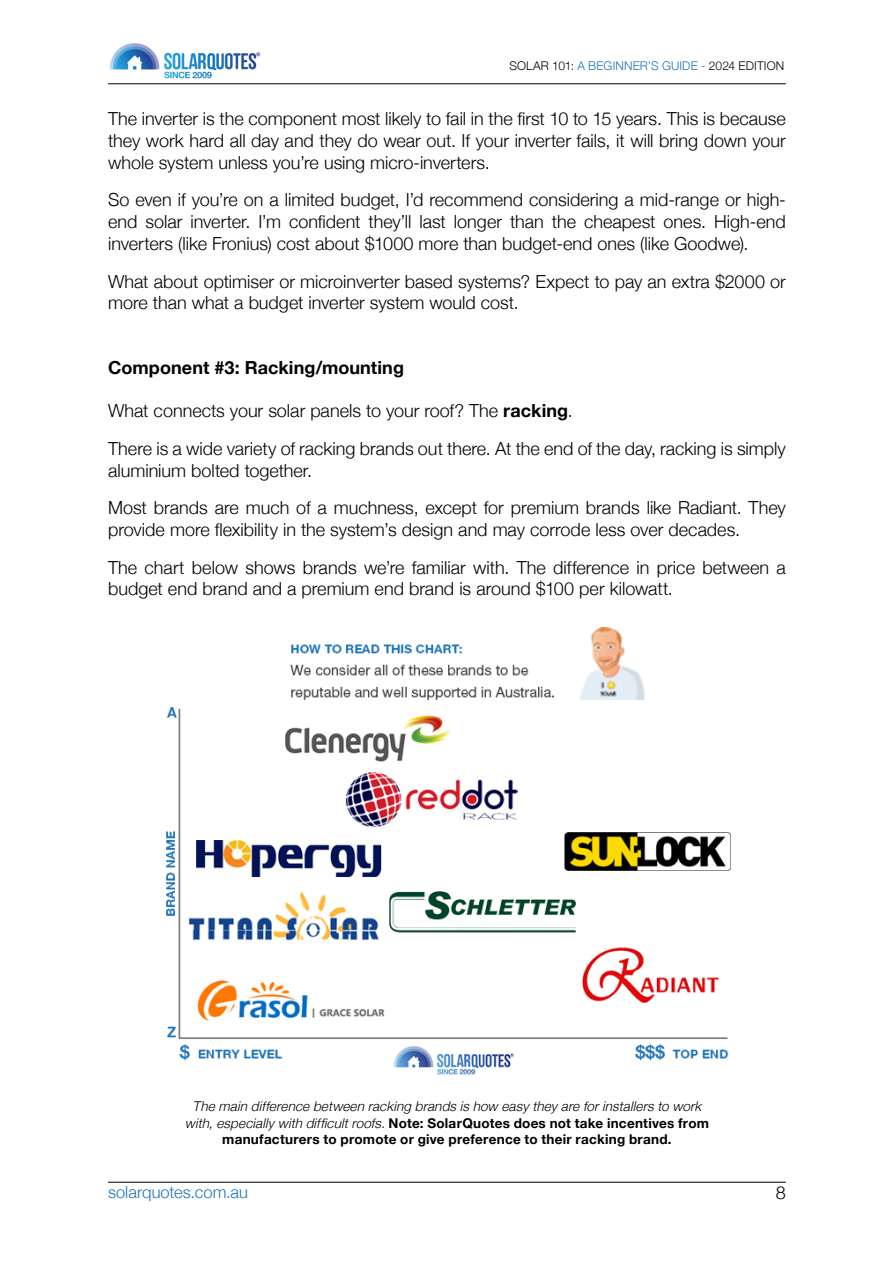
<style>
.page{position:relative;width:894px;height:1263px;background:#fff}
.page>*{position:absolute;margin:0;border:0;box-sizing:border-box;transform-origin:0 0}
.t1{font:300 18px/21.6px "Helvetica Neue";color:#000}
.t2{font:700 18px "Helvetica Neue";letter-spacing:.005em;color:#000}
.t3{font:300 16.5px "Helvetica Neue";letter-spacing:.005em;color:#1b75bb}
.t4{font:italic 300 13.5px/16.2px "Helvetica Neue";color:#000;text-align:center}
.t5{font:300 12px "Helvetica Neue";letter-spacing:.015em;color:#000}
.s1{color:#1b75bb}
.s2{font-weight:700}
.s3{font-weight:700;font-style:normal}
</style>
<div class="page">
<img style="left:108px;top:43px;width:163px;height:41px">
<hr style="left:108px;top:84px;width:677px;height:1px;background:#000">
<hr style="left:108px;top:1182px;width:677px;height:1px;background:#000">
<img style="left:166px;top:626px;width:564px;height:449px">
<p class="t5" style="left:509px;top:59px;width:276px">SOLAR 101: <span class="s1">A BEGINNER’S GUIDE -</span> 2024 EDITION</p>
<p class="t1" style="left:108px;top:108px;width:679px;text-align:justify">The inverter is the component most likely to fail in the first 10 to 15 years. This is because they work hard all day and they do wear out. If your inverter fails, it will bring down your whole system unless you’re using micro-inverters.</p>
<p class="t1" style="left:108px;top:189px;width:679px;text-align:justify">So even if you’re on a limited budget, I’d recommend considering a mid-range or high&shy;end solar inverter. I’m confident they’ll last longer than the cheapest ones. High-end inverters (like Fronius) cost about $1000 more than budget-end ones (like Goodwe).</p>
<p class="t1" style="left:108px;top:270px;width:679px">What about optimiser or microinverter based systems? Expect to pay an extra $2000 or more than what a budget inverter system would cost.</p>
<p class="t2" style="left:108px;top:356px;width:297px">Component #3: Racking/mounting</p>
<p class="t1" style="left:108px;top:391px;width:679px;line-height:37.8px">What connects your solar panels to your roof? The <span class="s2">racking</span>.<br>There is a wide variety of racking brands out there. At the end of the day, racking is simply</p>
<p class="t1" style="left:108px;top:451px;width:679px;line-height:37.8px">aluminium bolted together.<br>Most brands are much of a muchness, except for premium brands like Radiant. They</p>
<p class="t1" style="left:108px;top:510px;width:679px;line-height:37.8px">provide more flexibility in the system’s design and may corrode less over decades.<br>The chart below shows brands we’re familiar with. The difference in price between a</p>
<p class="t1" style="left:108px;top:578px;width:566px">budget end brand and a premium end brand is around $100 per kilowatt.</p>
<p class="t4" style="left:185px;top:1098px;width:525px">The main difference between racking brands is how easy they are forinstallers to work with,especially with difficultroofs.<span class="s3">Note: SolarQuotes does not take incentives from manufacturers to promote or give preference to their racking brand.</span></p>
<p class="t3" style="left:108px;top:1182px;width:141px">solarquotes.com.au</p>
<p class="t1" style="left:775px;top:1181px;width:12px">8</p>
</div>
